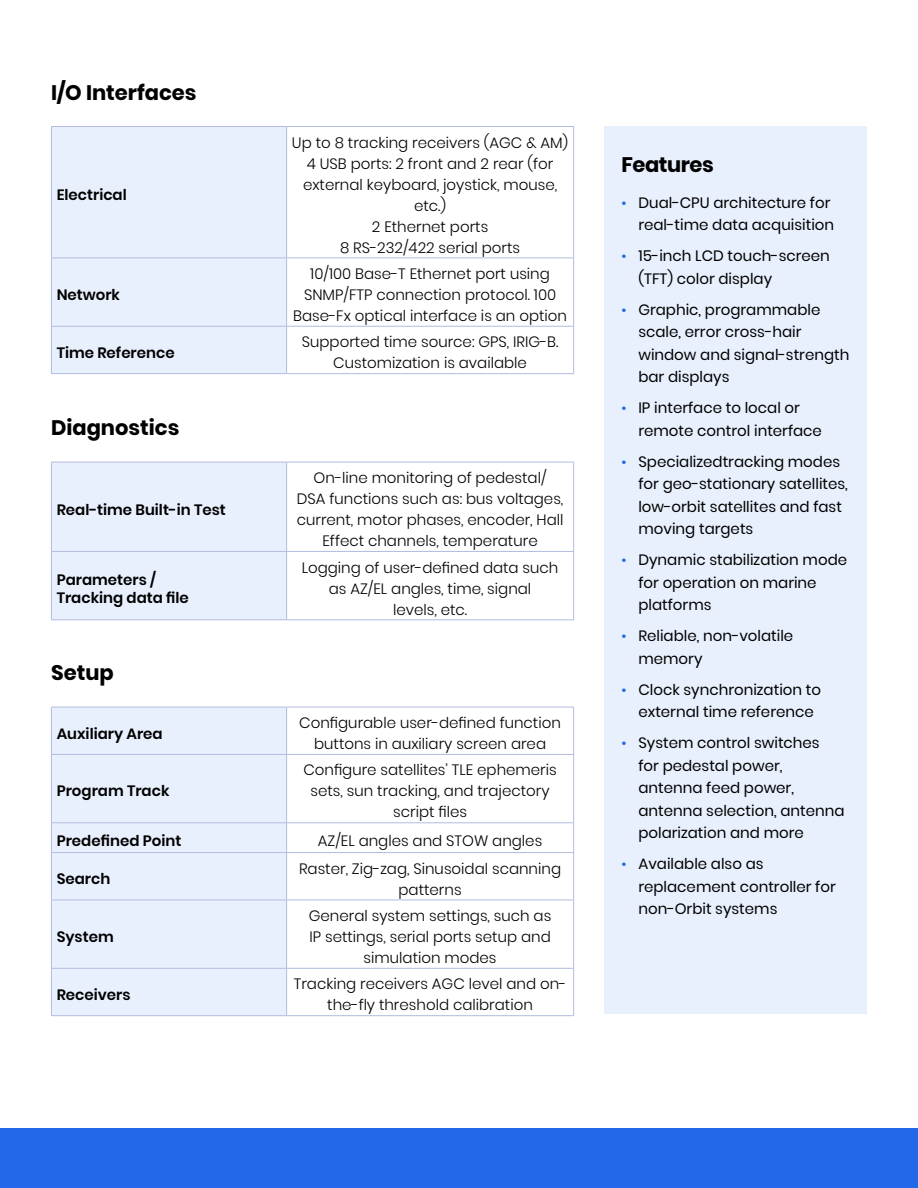
<style>
.page{position:relative;width:918px;height:1188px;background:#fff}
.page>*{position:absolute;margin:0;border:0;box-sizing:border-box;transform-origin:0 0}
.t1{font:700 21px "Poppins";color:#000}
.t2{font:700 21px "Poppins";letter-spacing:-.02em;color:#000}
.t3{font:300 15px/21px "Poppins";color:#000;text-align:center}
.t4{font:15px/22.5px "Poppins";color:#000}
.t5{font:600 15px/18px "Poppins";color:#000}
.s1{font-size:14.25px;color:#2169e8}
</style>
<div class="page">
<div style="left:52px;top:127px;width:234px;height:246px;background:#e9f0fd"></div>
<svg style="left:287px;top:257px;width:286px;height:69px"></svg>
<hr style="left:51px;top:127px;width:1px;height:131px;background:#b3bce0">
<hr style="left:286px;top:127px;width:1px;height:131px;background:#b3bce0">
<hr style="left:573px;top:127px;width:1px;height:131px;background:#b3bce0">
<hr style="left:51px;top:258px;width:236px;height:1px;background:#b3bce0">
<hr style="left:51px;top:258px;width:1px;height:68px;background:#b3bce0">
<hr style="left:287px;top:258px;width:287px;height:1px;background:#b3bce0">
<hr style="left:286px;top:258px;width:1px;height:68px;background:#b3bce0">
<hr style="left:573px;top:258px;width:1px;height:68px;background:#b3bce0">
<hr style="left:51px;top:326px;width:236px;height:1px;background:#b3bce0">
<hr style="left:51px;top:327px;width:1px;height:46px;background:#b3bce0">
<hr style="left:287px;top:326px;width:287px;height:1px;background:#b3bce0">
<hr style="left:286px;top:327px;width:1px;height:46px;background:#b3bce0">
<hr style="left:573px;top:327px;width:1px;height:46px;background:#b3bce0">
<hr style="left:51px;top:373px;width:236px;height:1px;background:#b3bce0">
<hr style="left:287px;top:373px;width:287px;height:1px;background:#b3bce0">
<hr style="left:51px;top:126px;width:236px;height:1px;background:#b3bce0">
<hr style="left:287px;top:126px;width:287px;height:1px;background:#b3bce0">
<div style="left:52px;top:708px;width:234px;height:307px;background:#e9f0fd"></div>
<svg style="left:287px;top:753px;width:286px;height:215px"></svg>
<hr style="left:51px;top:707px;width:1px;height:47px;background:#b3bce0">
<hr style="left:286px;top:707px;width:1px;height:47px;background:#b3bce0">
<hr style="left:573px;top:707px;width:1px;height:47px;background:#b3bce0">
<hr style="left:51px;top:754px;width:236px;height:1px;background:#b3bce0">
<hr style="left:51px;top:755px;width:1px;height:67px;background:#b3bce0">
<hr style="left:287px;top:754px;width:287px;height:1px;background:#b3bce0">
<hr style="left:286px;top:755px;width:1px;height:67px;background:#b3bce0">
<hr style="left:573px;top:755px;width:1px;height:67px;background:#b3bce0">
<hr style="left:51px;top:822px;width:236px;height:1px;background:#b3bce0">
<svg style="left:51px;top:823px;width:1px;height:29px"></svg>
<hr style="left:287px;top:822px;width:287px;height:1px;background:#b3bce0">
<svg style="left:286px;top:823px;width:1px;height:29px"></svg>
<svg style="left:573px;top:823px;width:1px;height:29px"></svg>
<hr style="left:51px;top:852px;width:236px;height:1px;background:#b3bce0">
<hr style="left:51px;top:853px;width:1px;height:47px;background:#b3bce0">
<hr style="left:287px;top:852px;width:287px;height:1px;background:#b3bce0">
<hr style="left:286px;top:853px;width:1px;height:47px;background:#b3bce0">
<hr style="left:573px;top:853px;width:1px;height:47px;background:#b3bce0">
<hr style="left:51px;top:900px;width:236px;height:1px;background:#b3bce0">
<hr style="left:51px;top:900px;width:1px;height:68px;background:#b3bce0">
<hr style="left:287px;top:900px;width:287px;height:1px;background:#b3bce0">
<hr style="left:286px;top:900px;width:1px;height:68px;background:#b3bce0">
<hr style="left:573px;top:900px;width:1px;height:68px;background:#b3bce0">
<hr style="left:51px;top:968px;width:236px;height:1px;background:#b3bce0">
<hr style="left:51px;top:969px;width:1px;height:46px;background:#b3bce0">
<hr style="left:287px;top:968px;width:287px;height:1px;background:#b3bce0">
<hr style="left:286px;top:969px;width:1px;height:46px;background:#b3bce0">
<hr style="left:573px;top:969px;width:1px;height:46px;background:#b3bce0">
<hr style="left:51px;top:1015px;width:236px;height:1px;background:#b3bce0">
<hr style="left:287px;top:1015px;width:287px;height:1px;background:#b3bce0">
<hr style="left:51px;top:707px;width:236px;height:1px;background:#b3bce0">
<hr style="left:287px;top:707px;width:287px;height:1px;background:#b3bce0">
<div style="left:52px;top:463px;width:234px;height:156px;background:#e9f0fd"></div>
<hr style="left:51px;top:462px;width:1px;height:89px;background:#b3bce0">
<hr style="left:286px;top:462px;width:1px;height:89px;background:#b3bce0">
<hr style="left:573px;top:462px;width:1px;height:89px;background:#b3bce0">
<hr style="left:51px;top:551px;width:236px;height:1px;background:#b3bce0">
<hr style="left:51px;top:552px;width:1px;height:67px;background:#b3bce0">
<hr style="left:287px;top:551px;width:287px;height:1px;background:#b3bce0">
<hr style="left:286px;top:552px;width:1px;height:67px;background:#b3bce0">
<hr style="left:573px;top:552px;width:1px;height:67px;background:#b3bce0">
<hr style="left:51px;top:619px;width:236px;height:1px;background:#b3bce0">
<hr style="left:287px;top:619px;width:287px;height:1px;background:#b3bce0">
<hr style="left:51px;top:462px;width:236px;height:1px;background:#b3bce0">
<hr style="left:287px;top:462px;width:287px;height:1px;background:#b3bce0">
<div style="left:604px;top:126px;width:263px;height:887px;background:#e9f0fd"></div>
<div style="left:0;top:1128px;width:918px;height:60px;background:#2169e8"></div>
<h1 class="t1" style="left:51px;top:80px;width:147px">I/O Interfaces</h1>
<p class="t5" style="left:57px;top:186px;width:72px">Electrical</p>
<p class="t5" style="left:57px;top:286px;width:65px">Network</p>
<p class="t3" style="left:292px;top:132px;width:278px">Up to 8 tracking receivers (AGC &amp; AM)<br>4 USB ports: 2 front and 2 rear (for external keyboard, joystick, mouse, etc.)<br>2 Ethernet ports<br>8 RS-232/422 serial ports</p>
<p class="t3" style="left:293px;top:263px;width:275px">10/100 Base-T Ethernet port using<br>SNMP/FTP connection protocol. 100<br>Base-Fx optical interface is an option</p>
<p class="t5" style="left:57px;top:344px;width:120px">Time Reference</p>
<p class="t3" style="left:302px;top:332px;width:258px">Supported time source: GPS, IRIG-B.<br>Customization is available</p>
<h1 class="t1" style="left:51px;top:416px;width:130px">Diagnostics</h1>
<p class="t5" style="left:57px;top:500px;width:171px">Real-time Built-in Test</p>
<p class="t3" style="left:297px;top:467px;width:268px">On-line monitoring of pedestal/<br>DSA functions such as: bus voltages, current, motor phases, encoder, Hall Effect channels, temperature</p>
<p class="t5" style="left:57px;top:570px;width:134px">Parameters /<br>Tracking data file</p>
<p class="t3" style="left:302px;top:557px;width:258px">Logging of user-defined data such as AZ/EL angles, time, signal<br>levels, etc.</p>
<h1 class="t1" style="left:51px;top:661px;width:64px">Setup</h1>
<p class="t5" style="left:57px;top:724px;width:108px">Auxiliary Area</p>
<p class="t3" style="left:299px;top:712px;width:263px">Configurable user-defined function buttons in auxiliary screen area</p>
<p class="t5" style="left:57px;top:782px;width:114px">Program Track</p>
<p class="t3" style="left:303px;top:760px;width:255px">Configure satellites’ TLE ephemeris sets, sun tracking, and trajectory script files</p>
<p class="t5" style="left:57px;top:831px;width:126px">Predefined Point</p>
<p class="t3" style="left:318px;top:830px;width:226px">AZ/EL angles and STOW angles</p>
<p class="t5" style="left:57px;top:870px;width:55px">Search</p>
<p class="t3" style="left:299px;top:858px;width:264px">Raster, Zig-zag, Sinusoidal scanning patterns</p>
<p class="t5" style="left:57px;top:928px;width:59px">System</p>
<p class="t3" style="left:309px;top:905px;width:244px">General system settings, such as<br>IP settings, serial ports setup and simulation modes</p>
<p class="t5" style="left:57px;top:986px;width:75px">Receivers</p>
<p class="t3" style="left:294px;top:974px;width:274px">Tracking receivers AGC level and on&shy;the-fly threshold calibration</p>
<h1 class="t2" style="left:621px;top:153px;width:94px">Features</h1>
<p class="t4" style="left:621px;top:191px;width:214px;text-align:right"><span class="s1">•</span> Dual-CPU architecture for real-time data acquisition</p>
<p class="t4" style="left:638px;top:245px;width:193px;text-indent:-17px"><span class="s1">•</span> 15-inch LCD touch-screen (TFT) color display</p>
<p class="t4" style="left:638px;top:298px;width:212px;text-indent:-17px"><span class="s1">•</span> Graphic, programmable scale, error cross-hair window and signal-strength bar displays</p>
<p class="t4" style="left:638px;top:397px;width:185px;text-indent:-17px"><span class="s1">•</span> IP interface to local or remote control interface</p>
<p class="t4" style="left:638px;top:450px;width:211px;text-indent:-17px"><span class="s1">•</span> Specializedtracking modes for geo-stationary satellites, low-orbit satellites and fast moving targets</p>
<p class="t4" style="left:638px;top:549px;width:210px;text-indent:-17px"><span class="s1">•</span> Dynamic stabilization mode for operation on marine platforms</p>
<p class="t4" style="left:638px;top:625px;width:156px;text-indent:-17px"><span class="s1">•</span> Reliable, non-volatile memory</p>
<p class="t4" style="left:638px;top:678px;width:184px;text-indent:-17px"><span class="s1">•</span> Clock synchronization to external time reference</p>
<p class="t4" style="left:638px;top:732px;width:208px;text-indent:-17px"><span class="s1">•</span> System control switches<br>for pedestal power, antenna feed power, antenna selection, antenna polarization and more</p>
<p class="t4" style="left:638px;top:853px;width:199px;text-indent:-17px"><span class="s1">•</span> Available also as replacement controller for non-Orbit systems</p>
</div>
